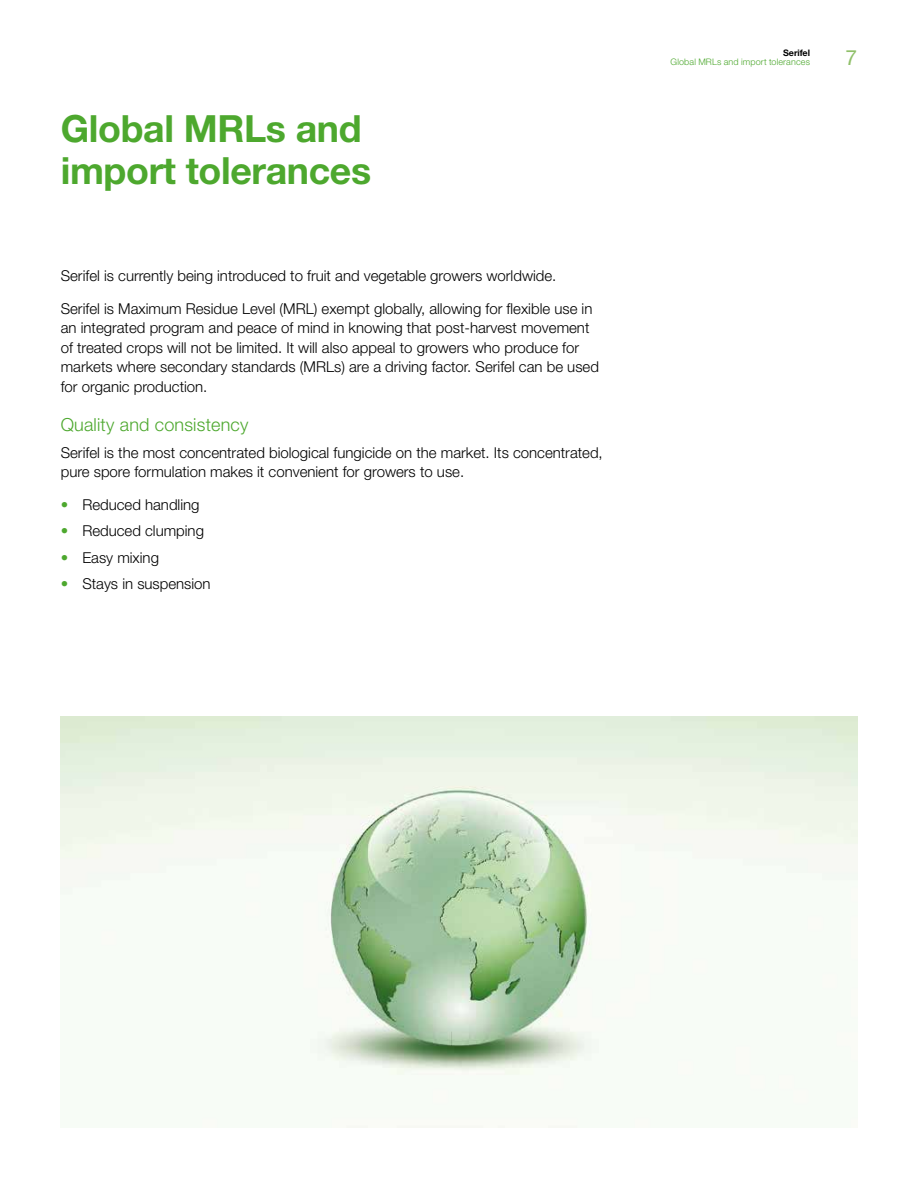
<style>
.page{position:relative;width:918px;height:1188px;background:#fff}
.page>*{position:absolute;margin:0;border:0;box-sizing:border-box;transform-origin:0 0}
.t1{font:700 37.5px/42px "Helvetica Neue LT Std";letter-spacing:-.01em;color:#4da82e}
.t2{font:21px "Helvetica Neue LT Std";color:#90c06a}
.t3{font:300 18px "Helvetica Neue LT Std";letter-spacing:.01em;color:#4da82e}
.t4{font:300 15px/19.5px "Helvetica Neue LT Std";color:#000}
.t5{font:300 9px "Helvetica Neue LT Std";letter-spacing:.015em;color:#4da82e}
.t6{font:700 9px "Helvetica Neue LT Std";letter-spacing:-.01em;color:#000}
.s1{color:#4da82e}
</style>
<div class="page">
<img style="left:61px;top:716px;width:796px;height:411px">
<h1 class="t1" style="left:61px;top:106px;width:312px">Global MRLs and import tolerances</h1>
<p class="t4" style="left:61px;top:265px;width:497px">Serifel is currently being introduced to fruit and vegetable growers worldwide.</p>
<p class="t4" style="left:61px;top:298px;width:540px">Serifel is Maximum Residue Level (MRL) exempt globally, allowing for flexible use in an integrated program and peace of mind in knowing that post-harvest movement of treated crops will not be limited. It will also appeal to growers who produce for markets where secondary standards (MRLs) are a driving factor. Serifel can be used for organic production.</p>
<p class="t3" style="left:61px;top:414px;width:189px">Quality and consistency</p>
<p class="t4" style="left:61px;top:442px;width:544px">Serifel is the most concentrated biological fungicide on the market. Its concentrated, pure spore formulation makes it convenient for growers to use.</p>
<p class="t4" style="left:61px;top:495px;width:140px"><span class="s1">•</span> Reduced handling</p>
<p class="t4" style="left:61px;top:521px;width:145px"><span class="s1">•</span> Reduced clumping</p>
<p class="t4" style="left:61px;top:547px;width:100px"><span class="s1">•</span> Easy mixing</p>
<p class="t4" style="left:61px;top:574px;width:151px"><span class="s1">•</span> Stays in suspension</p>
<p class="t6" style="left:783px;top:48px;width:28px">Serifel</p>
<p class="t5" style="left:671px;top:56px;width:141px">Global MRLs and import tolerances</p>
<h2 class="t2" style="left:846px;top:45px;width:13px">7</h2>
</div>
